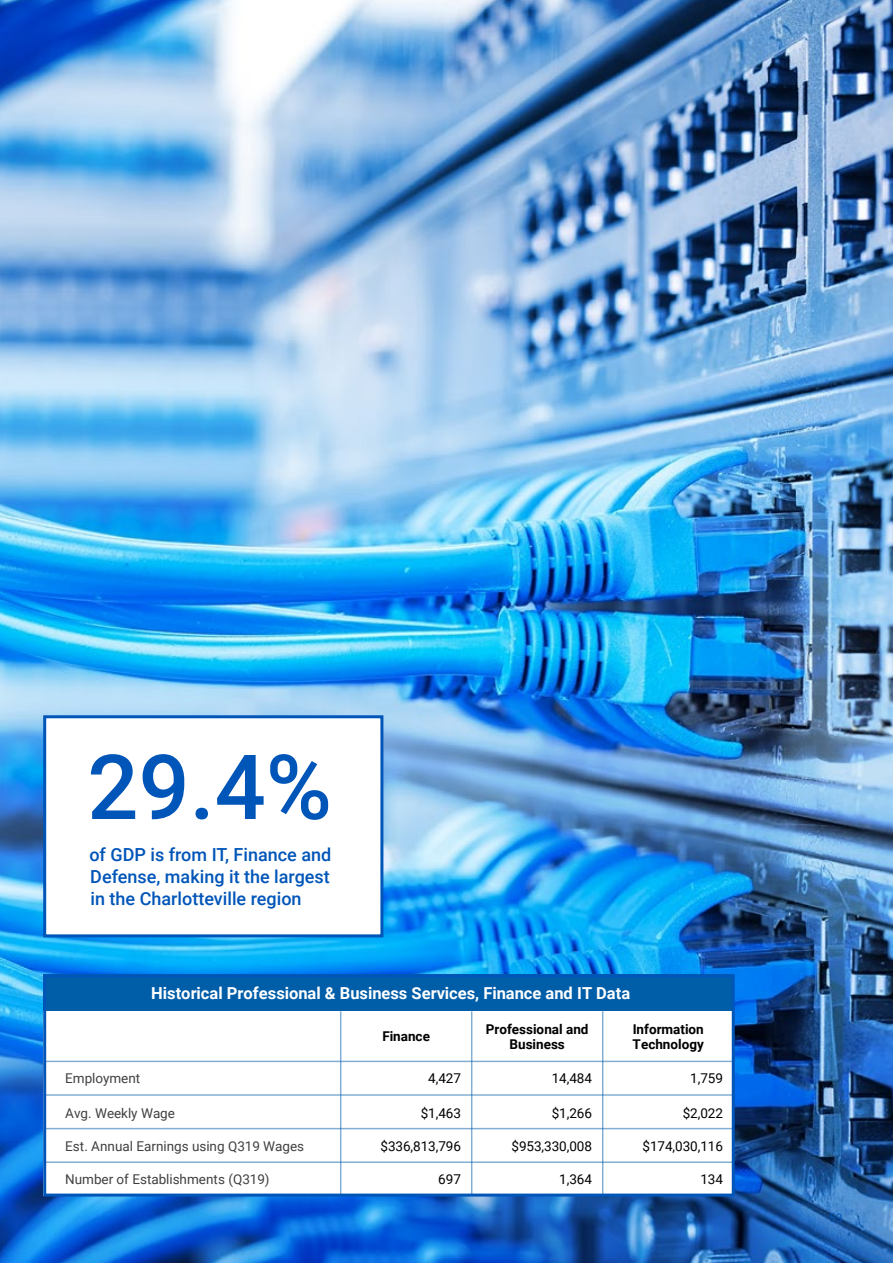
<style>
.page{position:relative;width:893px;height:1263px;background:#fff}
.page>*{position:absolute;margin:0;border:0;box-sizing:border-box;transform-origin:0 0}
.t1{font:500 90px "Roboto";color:#0055b8}
.t2{font:500 18px/21.6px "Roboto";color:#0055b8;text-align:justify}
.t3{font:700 16.5px "Roboto";color:#fff}
.t4{font:13.5px "Roboto";color:#414040}
.t5{font:13.5px "Roboto";letter-spacing:-.005em;color:#000}
.t6{font:700 13.5px/15px "Roboto";color:#000;text-align:center}
.t7{font:12px "Roboto";color:#0055b8}
</style>
<div class="page">
<img style="left:0;top:0;width:893px;height:1096px">
<img style="left:0;top:1096px;width:893px;height:167px">
<div style="left:43px;top:715px;width:340px;height:222px;background:#fff;border:3px solid #0055b8"></div>
<div style="left:44px;top:974px;width:690px;height:37px;background:#005da8"></div>
<div style="left:44px;top:1011px;width:297px;height:50px;background:#fff"></div>
<div style="left:341px;top:1011px;width:131px;height:50px;background:#fff"></div>
<div style="left:472px;top:1011px;width:131px;height:50px;background:#fff"></div>
<div style="left:603px;top:1011px;width:131px;height:50px;background:#fff"></div>
<div style="left:44px;top:1061px;width:297px;height:34px;background:#fff"></div>
<div style="left:341px;top:1061px;width:131px;height:34px;background:#fff"></div>
<div style="left:472px;top:1061px;width:131px;height:34px;background:#fff"></div>
<div style="left:603px;top:1061px;width:131px;height:34px;background:#fff"></div>
<div style="left:44px;top:1095px;width:297px;height:33px;background:#fff"></div>
<div style="left:341px;top:1095px;width:131px;height:33px;background:#fff"></div>
<div style="left:472px;top:1095px;width:131px;height:33px;background:#fff"></div>
<div style="left:603px;top:1095px;width:131px;height:33px;background:#fff"></div>
<div style="left:44px;top:1128px;width:297px;height:34px;background:#fff"></div>
<div style="left:341px;top:1128px;width:131px;height:34px;background:#fff"></div>
<div style="left:472px;top:1128px;width:131px;height:34px;background:#fff"></div>
<div style="left:603px;top:1128px;width:131px;height:34px;background:#fff"></div>
<div style="left:44px;top:1162px;width:297px;height:34px;background:#fff"></div>
<div style="left:341px;top:1162px;width:131px;height:34px;background:#fff"></div>
<div style="left:472px;top:1162px;width:131px;height:34px;background:#fff"></div>
<div style="left:603px;top:1162px;width:131px;height:34px;background:#fff"></div>
<hr style="left:340px;top:1011px;width:1px;height:185px;background:#81aed4">
<hr style="left:471px;top:1011px;width:1px;height:185px;background:#81aed4">
<hr style="left:602px;top:1011px;width:1px;height:185px;background:#81aed4">
<hr style="left:44px;top:1061px;width:690px;height:1px;background:#81aed4">
<hr style="left:44px;top:1094px;width:690px;height:2px;background:#9fc2de">
<hr style="left:44px;top:1128px;width:690px;height:1px;background:#81aed4">
<hr style="left:44px;top:1161px;width:690px;height:2px;background:#005da8;opacity:.5">
<div style="left:43px;top:974px;width:692px;height:222px;border:3px solid #0055b8"></div>
<h1 class="t1" style="left:87px;top:724px;width:246px">29.4%</h1>
<h2 class="t2" style="left:89px;top:843px;width:243px">of GDP is from IT, Finance and Defense, making it the largest in the Charlotteville region</h2>
<p class="t3" style="left:151px;top:982px;width:480px">Historical Professional &amp; Business Services, Finance and IT Data</p>
<p class="t6" style="left:382px;top:1028px;width:49px">Finance</p>
<p class="t6" style="left:486px;top:1021px;width:104px">Professional and<br>Business</p>
<p class="t6" style="left:633px;top:1021px;width:73px;text-align:left">Information<br>Technology</p>
<p class="t4" style="left:65px;top:1069px;width:77px">Employment</p>
<p class="t5" style="left:428px;top:1069px;width:34px">4,427</p>
<p class="t5" style="left:552px;top:1069px;width:42px">14,484</p>
<p class="t5" style="left:690px;top:1069px;width:34px">1,759</p>
<p class="t4" style="left:65px;top:1103px;width:111px">Avg. Weekly Wage</p>
<p class="t5" style="left:421px;top:1103px;width:42px">$1,463</p>
<p class="t5" style="left:552px;top:1103px;width:42px">$1,266</p>
<p class="t5" style="left:683px;top:1103px;width:42px">$2,022</p>
<p class="t4" style="left:65px;top:1136px;width:240px">Est. Annual Earnings using Q319 Wages</p>
<p class="t5" style="left:381px;top:1136px;width:82px">$336,813,796</p>
<p class="t5" style="left:512px;top:1136px;width:82px">$953,330,008</p>
<p class="t5" style="left:643px;top:1136px;width:82px">$174,030,116</p>
<p class="t4" style="left:65px;top:1169px;width:206px">Number of Establishments (Q319)</p>
<p class="t5" style="left:438px;top:1169px;width:24px">697</p>
<p class="t5" style="left:559px;top:1169px;width:34px">1,364</p>
<p class="t5" style="left:700px;top:1169px;width:24px">134</p>
<p class="t7" style="left:829px;top:1209px;width:15px">59</p>
</div>
